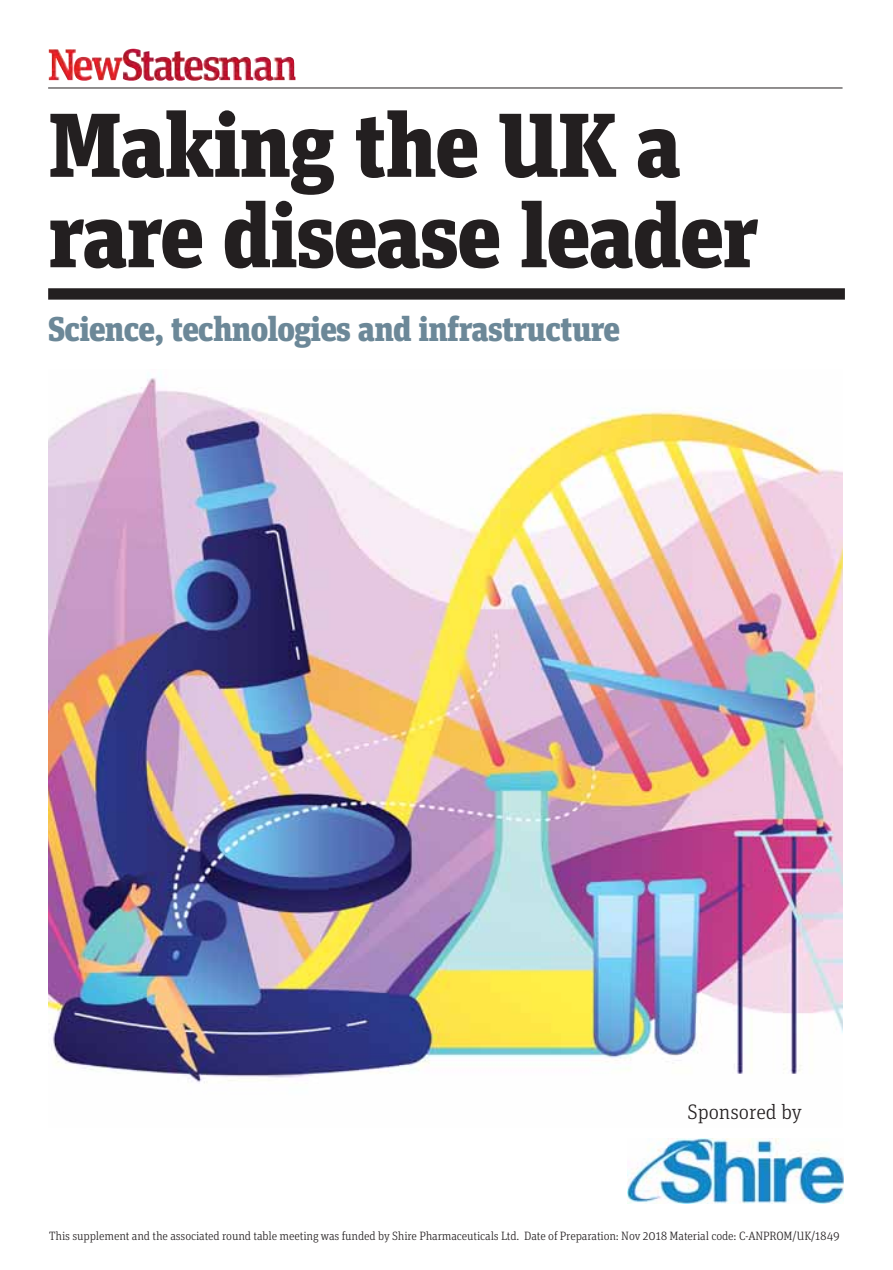
<style>
.page{position:relative;width:893px;height:1270px;background:#fff}
.page>*{position:absolute;margin:0;border:0;box-sizing:border-box;transform-origin:0 0}
.t1{font:900 90.3px/90.3px "Unit Slab Pro";letter-spacing:-.02em;color:#231f20}
.t2{font:900 34.3px "Unit Slab Pro";letter-spacing:-.025em;color:#6c8898}
.t3{font:300 21px "Unit Slab Pro";color:#231f20}
.t4{font:300 12.08px "Unit Slab Pro";letter-spacing:-.01em;color:#231f20}
</style>
<div class="page">
<img style="left:48px;top:375px;width:794px;height:708px">
<img style="left:123px;top:49px;width:19px;height:32px">
<div style="left:48px;top:288px;width:797px;height:11px;background:#231f20"></div>
<hr style="left:48px;top:88px;width:794px;height:1px;background:#231f20">
<img style="left:627px;top:1138px;width:217px;height:65px">
<h1 class="t1" style="left:48px;top:107px;width:712px">Making the UK a rare disease leader</h1>
<h2 class="t2" style="left:48px;top:316px;width:574px">Science, technologies and infrastructure</h2>
<h3 class="t3" style="left:687px;top:1103px;width:116px">Sponsored by</h3>
<p class="t4" style="left:49px;top:1231px;width:792px">This supplement and the associated round table meeting was funded by Shire Pharmaceuticals Ltd. Date of Preparation: Nov 2018 Material code: C-ANPROM/UK/1849</p>
</div>
